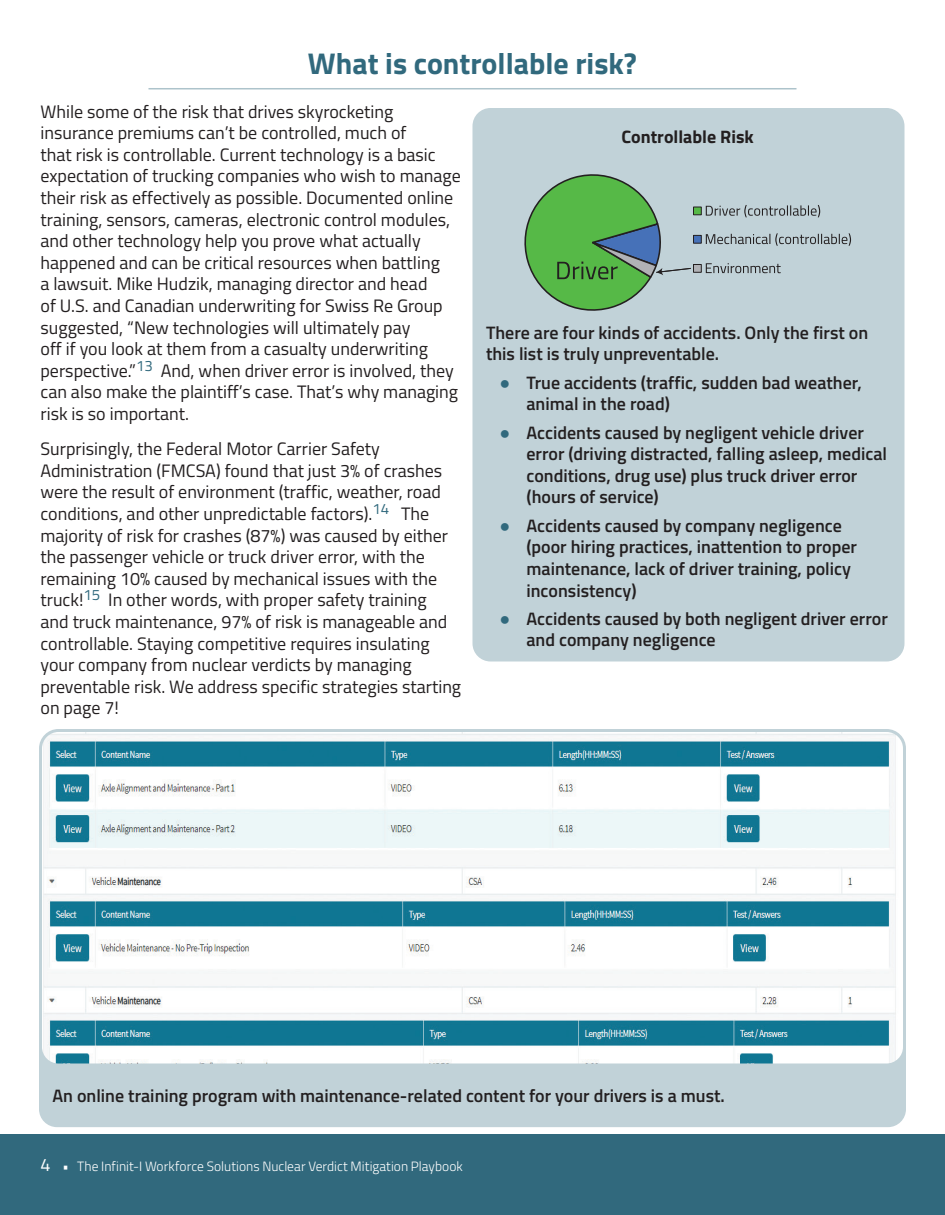
<style>
.page{position:relative;width:945px;height:1215px;background:#fff}
.page>*{position:absolute;margin:0;border:0;box-sizing:border-box;transform-origin:0 0}
.article_headline{font:700 30px "Titillium Web";color:#31697d}
.t1{font:18px/21.6px "Titillium Web";color:#231f20}
.t2{font:600 18px/21.6px "Titillium Web";color:#231f20}
.t3{font:700 18px "Titillium Web";color:#231f20}
.t4{font:300 13.5px "Titillium Web";color:#fff}
.s1{font-family:"Arial";font-weight:400;color:#31697d}
.s2{font-weight:400;font-size:18px}
</style>
<div class="page">
<div style="left:0;top:1134px;width:932px;height:81px;background:#31697d"></div>
<div style="left:932px;top:1134px;width:13px;height:81px;background:#31697d"></div>
<div style="left:39px;top:1012px;width:867px;height:115px;background:#c1d2d8;border-radius:18px"></div>
<hr style="left:148px;top:88px;width:648px;height:1px;background:#adc3cb">
<div style="left:472px;top:108px;width:432px;height:554px;background:#c1d2d8;border-radius:18px"></div>
<div style="left:693px;top:235px;width:9px;height:9px;background:#4671b8;border:1px solid #231f20"></div>
<svg style="left:706px;top:233px;width:145px;height:13px"></svg>
<div style="left:693px;top:207px;width:9px;height:8px;background:#56b947;border:1px solid #231f20"></div>
<svg style="left:706px;top:205px;width:114px;height:12px"></svg>
<div style="left:693px;top:264px;width:9px;height:9px;background:#b1b2b6;border:1px solid #231f20"></div>
<svg style="left:706px;top:263px;width:75px;height:10px"></svg>
<svg style="left:524px;top:174px;width:167px;height:137px"></svg>
<img style="left:43px;top:733px;width:859px;height:329px">
<div style="left:39px;top:729px;width:867px;height:337px;border:3px solid #c1d2d8;border-radius:18px"></div>
<p class="article_headline" style="left:308px;top:41px;width:331px">What is controllable risk?</p>
<p class="t1" style="left:40px;top:100px;width:422px">While some of the risk that drives skyrocketing insurance premiums can’t be controlled, much of<br>that risk is controllable. Current technology is a basic expectation of trucking companies who wish to manage their risk as effectively as possible. Documented online training, sensors, cameras, electronic control modules, and other technology help you prove what actually happened and can be critical resources when battling<br>a lawsuit. Mike Hudzik, managing director and head<br>of U.S. and Canadian underwriting for Swiss Re Group suggested, “New technologies will ultimately pay<br>off if you look at them from a casualty underwriting perspective.”<sup>13</sup> And, when driver error is involved, they can also make the plaintiff’s case. That’s why managing risk is so important.</p>
<p class="t1" style="left:40px;top:437px;width:422px">Surprisingly, the Federal Motor Carrier Safety Administration (FMCSA) found that just 3% of crashes were the result of environment (traffic, weather, road conditions, and other unpredictable factors).<sup>14</sup> The majority of risk for crashes (87%) was caused by either the passenger vehicle or truck driver error, with the remaining 10% caused by mechanical issues with the truck!<sup>15</sup> In other words, with proper safety training<br>and truck maintenance, 97% of risk is manageable and controllable. Staying competitive requires insulating your company from nuclear verdicts by managing preventable risk. We address specific strategies starting on page 7!</p>
<p class="t3" style="left:622px;top:123px;width:134px">Controllable Risk</p>
<p class="t2" style="left:486px;top:321px;width:384px">There are four kinds of accidents. Only the first on this list is truly unpreventable.</p>
<p class="t2" style="left:526px;top:371px;width:337px;text-indent:-27px"><span class="s1">●</span> True accidents (traffic, sudden bad weather, animal in the road)</p>
<p class="t2" style="left:526px;top:421px;width:362px;text-indent:-27px"><span class="s1">●</span> Accidents caused by negligent vehicle driver error (driving distracted, falling asleep, medical conditions, drug use) plus truck driver error (hours of service)</p>
<p class="t2" style="left:526px;top:514px;width:332px;text-indent:-27px"><span class="s1">●</span> Accidents caused by company negligence (poor hiring practices, inattention to proper maintenance, lack of driver training, policy inconsistency)</p>
<p class="t2" style="left:526px;top:607px;width:363px;text-indent:-27px"><span class="s1">●</span> Accidents caused by both negligent driver error and company negligence</p>
<p class="t2" style="left:52px;top:1084px;width:674px">An online training program with maintenance-related content for your drivers is a must.</p>
<p class="t4" style="left:40px;top:1157px;width:424px"><span class="s2">4</span> • The Infinit-I Workforce Solutions Nuclear Verdict Mitigation Playbook</p>
</div>
